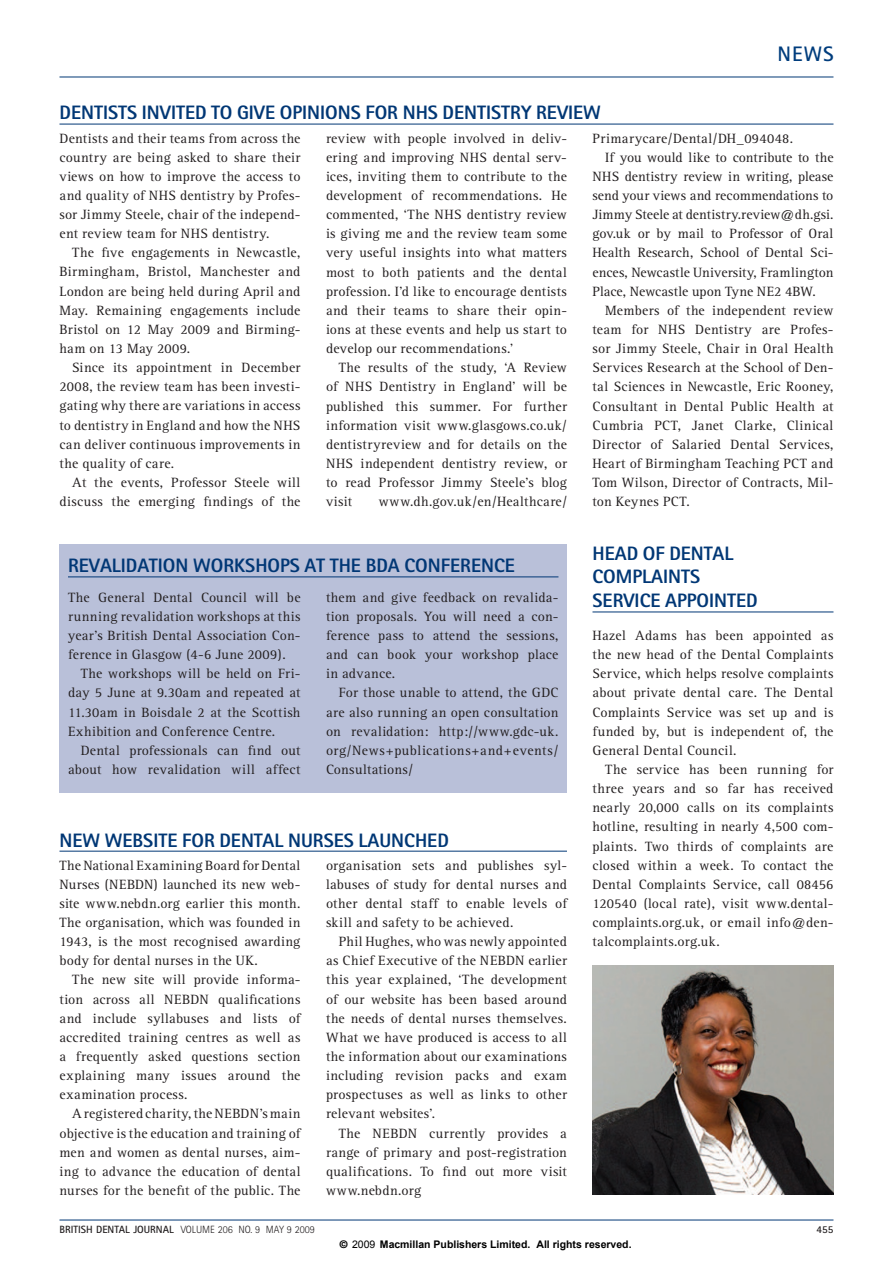
<style>
.page{position:relative;width:893px;height:1263px;background:#fff}
.page>*{position:absolute;margin:0;border:0;box-sizing:border-box;transform-origin:0 0}
.t1{font:700 21px "Rotis Sans Serif";color:#013d7d}
.t2{font:800 19.5px/23.9px "Rotis Sans Serif";color:#013775}
.t3{font:13.95px/19.2px "Rotis Serif";letter-spacing:.02em;color:#231f20;text-align:justify}
.t4{font:13.95px "Rotis Serif";letter-spacing:-.01em;color:#231f20}
.t5{font:13.95px "Rotis Serif";color:#231f20}
.t6{font:13.95px "Rotis Serif";letter-spacing:-.005em;color:#231f20}
.t7{font:700 10.5px "Arial";color:#000}
.t8{font:300 10.5px "Rotis Sans Serif";color:#231f20}
.t9{font:700 10.5px "Rotis Sans Serif";color:#231f20}
.s1{font-weight:700}
.s2{font-family:"Helvetica"}
.s3{font-weight:400}
</style>
<div class="page">
<hr style="left:59px;top:77px;width:774px;height:1px;background:#013775">
<hr style="left:59px;top:124px;width:774px;height:1px;background:#013775">
<hr style="left:59px;top:1220px;width:774px;height:1px;background:#013775">
<div style="left:59px;top:544px;width:508px;height:249px;background:#b9c0d9"></div>
<hr style="left:68px;top:577px;width:490px;height:1px;background:#013775">
<hr style="left:592px;top:612px;width:241px;height:1px;background:#013775">
<img style="left:592px;top:965px;width:241px;height:230px">
<hr style="left:59px;top:851px;width:508px;height:1px;background:#013775">
<h2 class="t2" style="left:59px;top:103px;width:543px">DENTISTS INVITED TO GIVE OPINIONS FOR NHS DENTISTRY REVIEW</h2>
<h1 class="t1" style="left:777px;top:47px;width:58px">NEWS</h1>
<p class="t3" style="left:59px;top:130px;width:243px">Dentists and their teams from across the country are being asked to share their views on how to improve the access to and quality of NHS dentistry by Profes&shy;sor Jimmy Steele, chair of the independ&shy;ent review team for NHS dentistry.</p>
<p class="t3" style="left:59px;top:244px;width:242px;text-indent:13px">The five engagements in Newcastle, Birmingham, Bristol, Manchester and London are being held during April and May. Remaining engagements include Bristol on 12 May 2009 and Birming&shy;ham on 13 May 2009.</p>
<p class="t3" style="left:59px;top:359px;width:242px;text-indent:13px">Since its appointment in December 2008, the review team has been investi&shy;gating why there are variations in access to dentistry in England and how the NHS can deliver continuous improvements in the quality of care.</p>
<p class="t3" style="left:59px;top:474px;width:242px;text-align:right">At the events, Professor Steele will discuss the emerging findings of the</p>
<p class="t3" style="left:326px;top:130px;width:242px">review with people involved in deliv&shy;ering and improving NHS dental serv&shy;ices, inviting them to contribute to the development of recommendations. He commented, ‘The NHS dentistry review is giving me and the review team some very useful insights into what matters most to both patients and the dental profession. I’d like to encourage dentists and their teams to share their opin&shy;ions at these events and help us start to develop our recommendations.’</p>
<p class="t3" style="left:326px;top:359px;width:242px;text-indent:13px">The results of the study, ‘A Review of NHS Dentistry in England’ will be published this summer. For further information visit www.glasgows.co.uk/ dentistryreview and for details on the NHS independent dentistry review, or to read Professor Jimmy Steele’s blog visit</p>
<p class="t3" style="left:379px;top:493px;width:190px">www.dh.gov.uk/en/Healthcare/</p>
<h2 class="t2" style="left:68px;top:556px;width:448px">REVALIDATION WORKSHOPS AT THE BDA CONFERENCE</h2>
<p class="t3" style="left:68px;top:589px;width:234px">The General Dental Council will be running revalidation workshops at this year’s British Dental Association Con&shy;ference in Glasgow (4-6 June 2009).</p>
<p class="t3" style="left:68px;top:665px;width:234px;text-indent:13px">The workshops will be held on Fri&shy;day 5 June at 9.30am and repeated at 11.30am in Boisdale 2 at the Scottish Exhibition and Conference Centre.</p>
<p class="t3" style="left:68px;top:742px;width:234px;text-align:right">Dental professionals can find out about how revalidation will affect</p>
<p class="t3" style="left:326px;top:589px;width:234px">them and give feedback on revalida&shy;tion proposals. You will need a con&shy;ference pass to attend the sessions, and can book your workshop place in advance.</p>
<p class="t3" style="left:326px;top:684px;width:234px;text-indent:13px">For those unable to attend, the GDC are also running an open consultation on revalidation: http://www.gdc-uk. org/News+publications+and+events/ Consultations/</p>
<h2 class="t2" style="left:59px;top:830px;width:391px">NEW WEBSITE FOR DENTAL NURSES LAUNCHED</h2>
<p class="t3" style="left:59px;top:857px;width:242px">The National Examining Board for Dental Nurses (NEBDN) launched its new web&shy;site www.nebdn.org earlier this month.<br>The organisation, which was founded in 1943, is the most recognised awarding body for dental nurses in the UK.</p>
<p class="t3" style="left:59px;top:971px;width:242px;text-indent:13px">The new site will provide informa&shy;tion across all NEBDN qualifications and include syllabuses and lists of accredited training centres as well as a frequently asked questions section explaining many issues around the examination process.</p>
<p class="t3" style="left:59px;top:1105px;width:243px;text-indent:13px">A registered charity, the NEBDN’s main objective is the education and training of men and women as dental nurses, aim&shy;ing to advance the education of dental nurses for the benefit of the public. The</p>
<p class="t3" style="left:326px;top:857px;width:242px">organisation sets and publishes syl&shy;labuses of study for dental nurses and other dental staff to enable levels of skill and safety to be achieved.</p>
<p class="t3" style="left:326px;top:933px;width:242px;text-indent:13px">Phil Hughes, who was newly appointed as Chief Executive of the NEBDN earlier this year explained, ‘The development of our website has been based around the needs of dental nurses themselves.<br>What we have produced is access to all the information about our examinations including revision packs and exam prospectuses as well as links to other relevant websites’.</p>
<p class="t3" style="left:326px;top:1125px;width:242px;text-indent:13px">The NEBDN currently provides a range of primary and post-registration qualifications. To find out more visit www.nebdn.org</p>
<p class="t3" style="left:592px;top:130px;width:202px">Primarycare/Dental/DH_094048.</p>
<p class="t4" style="left:605px;top:152px;width:230px">If you would like to contribute to the</p>
<p class="t3" style="left:592px;top:168px;width:242px">NHS dentistry review in writing, please</p>
<p class="t3" style="left:592px;top:187px;width:242px">send your views and recommendations to</p>
<p class="t3" style="left:592px;top:206px;width:242px">Jimmy Steele at dentistry.review@dh.gsi.</p>
<p class="t5" style="left:592px;top:229px;width:242px">gov.uk or by mail to Professor of Oral</p>
<p class="t3" style="left:592px;top:245px;width:242px">Health Research, School of Dental Sci-</p>
<p class="t3" style="left:592px;top:264px;width:242px">ences, Newcastle University, Framlington</p>
<p class="t6" style="left:592px;top:286px;width:225px">Place, Newcastle upon Tyne NE2 4BW.</p>
<p class="t3" style="left:605px;top:302px;width:230px">Members of the independent review</p>
<p class="t3" style="left:592px;top:321px;width:242px">team for NHS Dentistry are Profes-</p>
<p class="t3" style="left:592px;top:340px;width:242px">sor Jimmy Steele, Chair in Oral Health</p>
<p class="t3" style="left:592px;top:359px;width:242px">Services Research at the School of Den-</p>
<p class="t3" style="left:592px;top:378px;width:242px">tal Sciences in Newcastle, Eric Rooney,</p>
<p class="t3" style="left:592px;top:398px;width:242px">Consultant in Dental Public Health at</p>
<p class="t3" style="left:592px;top:417px;width:242px">Cumbria PCT, Janet Clarke, Clinical</p>
<p class="t3" style="left:592px;top:436px;width:242px">Director of Salaried Dental Services,</p>
<p class="t3" style="left:592px;top:455px;width:242px">Heart of Birmingham Teaching PCT and</p>
<p class="t3" style="left:592px;top:474px;width:242px">Tom Wilson, Director of Contracts, Mil-</p>
<p class="t3" style="left:592px;top:493px;width:99px">ton Keynes PCT.</p>
<h2 class="t2" style="left:592px;top:543px;width:167px">HEAD OF DENTAL<br>COMPLAINTS<br>SERVICE APPOINTED</h2>
<p class="t3" style="left:592px;top:627px;width:242px">Hazel Adams has been appointed as the new head of the Dental Complaints Service, which helps resolve complaints about private dental care. The Dental Complaints Service was set up and is funded by, but is independent of, the General Dental Council.</p>
<p class="t3" style="left:592px;top:761px;width:242px;text-indent:13px">The service has been running for three years and so far has received nearly 20,000 calls on its complaints hotline, resulting in nearly 4,500 com&shy;plaints. Two thirds of complaints are closed within a week. To contact the Dental Complaints Service, call 08456<br>120540 (local rate), visit www.dental&shy;complaints.org.uk, or email info@den&shy;talcomplaints.org.uk.</p>
<p class="t8" style="left:59px;top:1226px;width:257px"><span class="s1">BRITISH DENTAL JOURNAL</span> VOLUME 206 NO. 9 MAY 9 2009</p>
<p class="t9" style="left:816px;top:1226px;width:18px">455</p>
<p class="t7" style="left:340px;top:1237px;width:293px"><span class="s2">©</span> <span class="s3">2009</span> Macmillan Publishers Limited. All rights reserved.</p>
</div>
